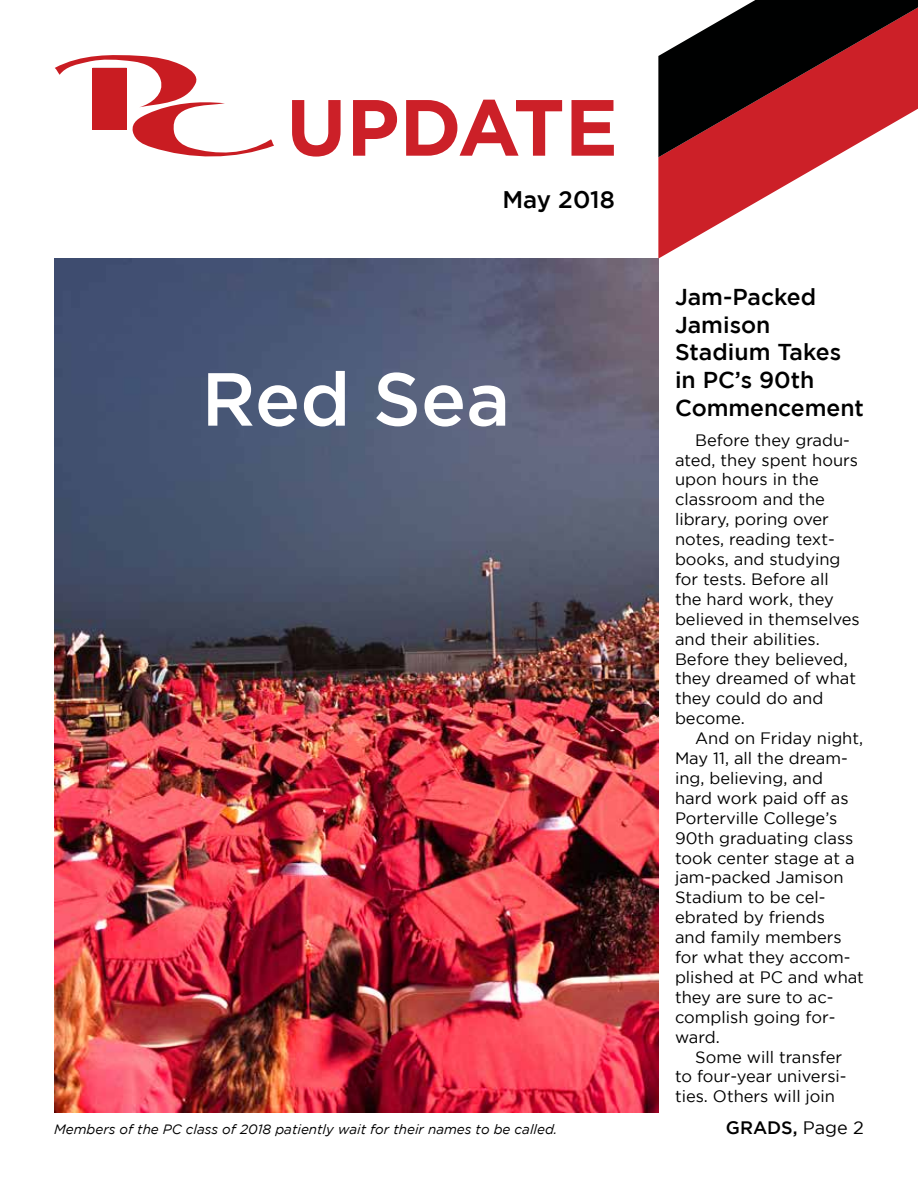
<style>
.page{position:relative;width:918px;height:1188px;background:#fff}
.page>*{position:absolute;margin:0;border:0;box-sizing:border-box;transform-origin:0 0}
.t1{font:700 79.5px "Gotham";color:#cc2028}
.t2{font:500 75px "Gotham";color:#fff}
.t3{font:500 24px "Gotham";color:#000}
.t4{font:500 22.95px/27.6px "Gotham";color:#000}
.t5{font:500 18px "Gotham";color:#000}
.t6{font:16.5px/20px "Gotham";color:#000}
.t7{font:italic 13.5px "Gotham";color:#000}
.s1{font-weight:400}
</style>
<div class="page">
<svg style="left:55px;top:55px;width:219px;height:102px"></svg>
<div style="left:92px;top:68px;width:35px;height:61px;background:#c91c22"></div>
<svg style="left:658px;top:157px;width:176px;height:102px"></svg>
<svg style="left:658px;top:0;width:260px;height:157px;background:#742e31"></svg>
<img style="left:54px;top:259px;width:604px;height:853px">
<h1 class="t1" style="left:286px;top:82px;width:333px">UPDATE</h1>
<h3 class="t3" style="left:502px;top:186px;width:114px">May 2018</h3>
<h2 class="t2" style="left:201px;top:357px;width:310px">Red Sea</h2>
<p class="t7" style="left:54px;top:1122px;width:505px">Members of the PC class of 2018 patiently wait for their names to be called.</p>
<h3 class="t4" style="left:675px;top:283px;width:191px">Jam-Packed<br>Jamison<br>Stadium Takes in PC’s 90th<br>Commencement</h3>
<p class="t6" style="left:675px;top:430px;width:186px;text-indent:20px">Before they gradu&shy;ated, they spent hours upon hours in the classroom and the library, poring over notes, reading text&shy;books, and studying for tests. Before all<br>the hard work, they believed in themselves and their abilities.<br>Before they believed, they dreamed of what they could do and become.</p>
<p class="t6" style="left:675px;top:728px;width:190px;text-indent:20px">And on Friday night,<br>May 11, all the dream&shy;ing, believing, and hard work paid off as<br>Porterville College’s<br>90th graduating class took center stage at a jam-packed Jamison<br>Stadium to be cel&shy;ebrated by friends<br>and family members for what they accom&shy;plished at PC and what they are sure to ac&shy;complish going for&shy;ward.</p>
<p class="t6" style="left:675px;top:1046px;width:173px;text-indent:20px">Some will transfer to four-year universi&shy;ties. Others will join</p>
<p class="t5" style="left:726px;top:1117px;width:140px">GRADS, <span class="s1">Page 2</span></p>
</div>
